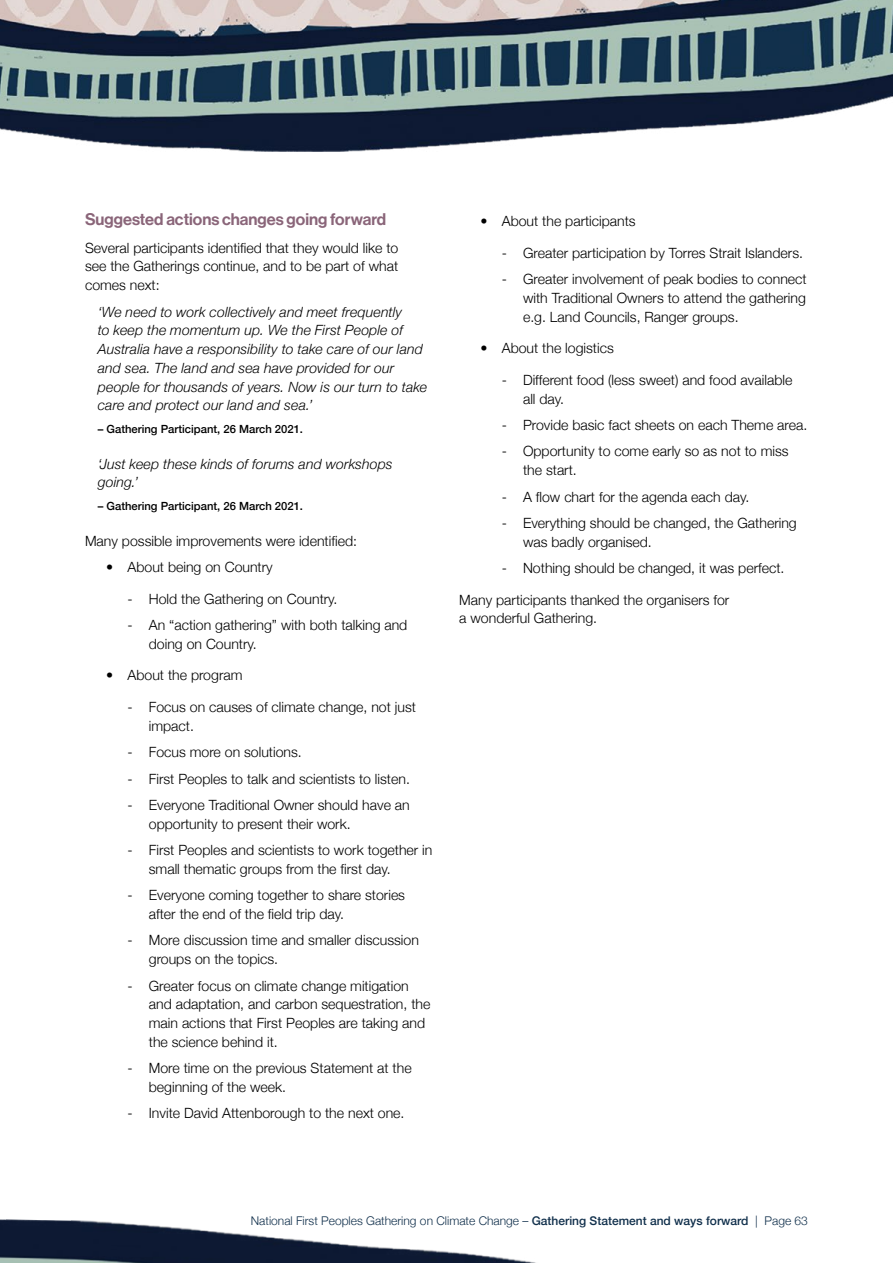
<style>
.page{position:relative;width:893px;height:1263px;background:#fff}
.page>*{position:absolute;margin:0;border:0;box-sizing:border-box;transform-origin:0 0}
.t1{font:16.5px "N Haas Grotesk DS Pro 65 Md";color:#8a6579}
.t2{font:300 14.1px/18.8px "Helvetica Neue";color:#000}
.t3{font:italic 300 14.1px/18.8px "Helvetica Neue";letter-spacing:.01em;color:#000}
.t4{font:300 12px "Helvetica Neue";color:#11304c}
.t5{font:500 11.25px "Helvetica Neue";color:#000}
.s1{font-weight:500}
</style>
<div class="page">
<img style="left:0;top:0;width:893px;height:151px">
<img style="left:0;top:1219px;width:536px;height:44px">
<p class="t1" style="left:85px;top:210px;width:303px">Suggested actions changes going forward</p>
<p class="t2" style="left:85px;top:237px;width:315px;text-align:justify">Several participants identified that they would like to see the Gatherings continue, and to be part of what comes next:</p>
<p class="t3" style="left:98px;top:301px;width:331px">‘We need to work collectively and meet frequently<br>to keep the momentum up. We the First People of Australia have a responsibility to take care of our land and sea. The land and sea have provided for our people for thousands of years. Now is our turn to take care and protect our land and sea.’</p>
<p class="t5" style="left:98px;top:420px;width:207px">– Gathering Participant, 26 March 2021.</p>
<p class="t3" style="left:98px;top:453px;width:296px">‘Just keep these kinds of forums and workshops going.’</p>
<p class="t5" style="left:98px;top:497px;width:207px">– Gathering Participant, 26 March 2021.</p>
<p class="t2" style="left:85px;top:530px;width:273px">Many possible improvements were identified:</p>
<p class="t2" style="left:106px;top:557px;width:168px">• About being on Country</p>
<p class="t2" style="left:128px;top:588px;width:211px">- Hold the Gathering on Country.</p>
<p class="t2" style="left:149px;top:615px;width:260px;text-indent:-21px">- An “action gathering” with both talking and doing on Country.</p>
<p class="t2" style="left:106px;top:665px;width:138px">• About the program</p>
<p class="t2" style="left:149px;top:696px;width:269px;text-indent:-21px">- Focus on causes of climate change, not just impact.</p>
<p class="t2" style="left:128px;top:742px;width:176px">- Focus more on solutions.</p>
<p class="t2" style="left:128px;top:768px;width:284px">- First Peoples to talk and scientists to listen.</p>
<p class="t2" style="left:149px;top:794px;width:262px;text-indent:-21px">- Everyone Traditional Owner should have an opportunity to present their work.</p>
<p class="t2" style="left:149px;top:840px;width:285px;text-indent:-21px">- First Peoples and scientists to work together in small thematic groups from the first day.</p>
<p class="t2" style="left:149px;top:885px;width:258px;text-indent:-21px">- Everyone coming together to share stories after the end of the field trip day.</p>
<p class="t2" style="left:149px;top:930px;width:272px;text-indent:-21px">- More discussion time and smaller discussion groups on the topics.</p>
<p class="t2" style="left:149px;top:975px;width:283px;text-indent:-21px">- Greater focus on climate change mitigation and adaptation, and carbon sequestration, the main actions that First Peoples are taking and the science behind it.</p>
<p class="t2" style="left:149px;top:1058px;width:264px;text-indent:-21px">- More time on the previous Statement at the beginning of the week.</p>
<p class="t2" style="left:128px;top:1103px;width:278px">- Invite David Attenborough to the next one.</p>
<p class="t2" style="left:480px;top:211px;width:157px">• About the participants</p>
<p class="t2" style="left:502px;top:242px;width:303px">- Greater participation by Torres Strait Islanders.</p>
<p class="t2" style="left:523px;top:269px;width:285px;text-align:justify;text-indent:-21px">- Greater involvement of peak bodies to connect with Traditional Owners to attend the gathering e.g. Land Councils, Ranger groups.</p>
<p class="t2" style="left:480px;top:338px;width:135px">• About the logistics</p>
<p class="t2" style="left:523px;top:369px;width:271px;text-indent:-21px">- Different food (less sweet) and food available all day.</p>
<p class="t2" style="left:502px;top:414px;width:307px">- Provide basic fact sheets on each Theme area.</p>
<p class="t2" style="left:523px;top:441px;width:267px;text-indent:-21px">- Opportunity to come early so as not to miss the start.</p>
<p class="t2" style="left:502px;top:486px;width:249px">- A flow chart for the agenda each day.</p>
<p class="t2" style="left:523px;top:512px;width:275px;text-indent:-21px">- Everything should be changed, the Gathering was badly organised.</p>
<p class="t2" style="left:502px;top:558px;width:284px">- Nothing should be changed, it was perfect.</p>
<p class="t2" style="left:459px;top:589px;width:272px">Many participants thanked the organisers for a wonderful Gathering.</p>
<p class="t4" style="left:251px;top:1211px;width:559px">National First Peoples Gathering on Climate Change – <span class="s1">Gathering Statement and ways forward</span> | Page 63</p>
</div>
